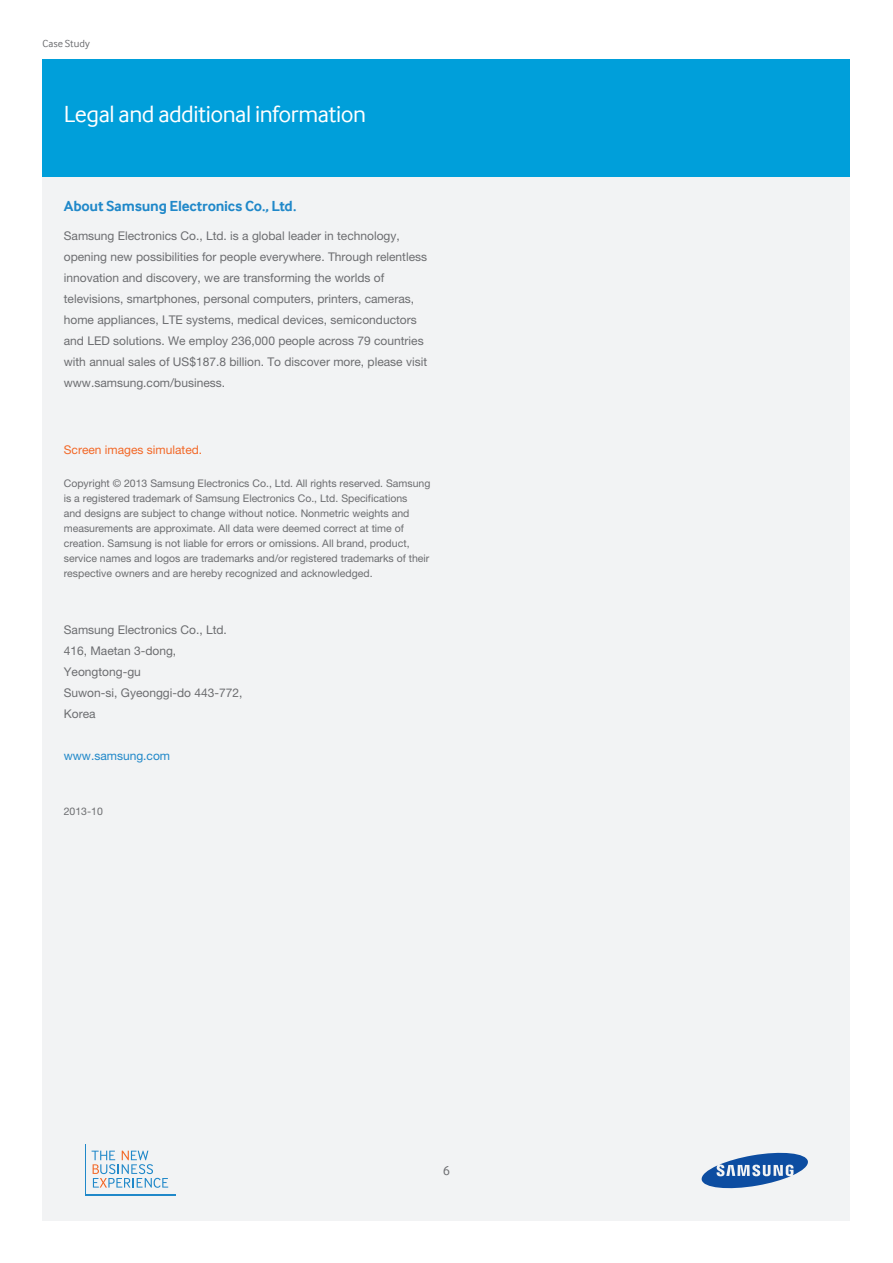
<style>
.page{position:relative;width:893px;height:1263px;background:#fff}
.page>*{position:absolute;margin:0;border:0;box-sizing:border-box;transform-origin:0 0}
.t1{font:24px "Samsung Inter Face";letter-spacing:-.02em;color:#fff}
.t2{font:700 15px "Samsung Inter Face";letter-spacing:-.015em;color:#2088c9}
.t3{font:13.5px "Samsung Inter Face";color:#6c6d70}
.t4{font:12px/21px "Helvetica Neue LT Pro";color:#6c6d70}
.t5{font:12px "Helvetica Neue LT Pro";color:#f36827}
.t6{font:12px "Helvetica Neue LT Pro";color:#2088c9}
.t7{font:10.5px/15px "Helvetica Neue LT Pro";color:#6c6d70}
.t8{font:10.5px "Samsung Inter Face";letter-spacing:.005em;color:#6c6d70}
</style>
<div class="page">
<div style="left:43px;top:60px;width:807px;height:117px;background:#009fda"></div>
<div style="left:43px;top:177px;width:807px;height:1043px;background:#f2f3f4"></div>
<svg style="left:92px;top:1151px;width:76px;height:37px"></svg>
<hr style="left:85px;top:1144px;width:1px;height:52px;background:#2088c9">
<hr style="left:85px;top:1194px;width:91px;height:2px;background:#2088c9">
<svg style="left:701px;top:1152px;width:107px;height:37px"></svg>
<p class="t8" style="left:43px;top:38px;width:49px">Case Study</p>
<h1 class="t1" style="left:64px;top:100px;width:304px">Legal and additional information</h1>
<p class="t2" style="left:64px;top:197px;width:234px">About Samsung Electronics Co., Ltd.</p>
<p class="t4" style="left:64px;top:225px;width:365px">Samsung Electronics Co., Ltd. is a global leader in technology, opening new possibilities for people everywhere. Through relentless innovation and discovery, we are transforming the worlds of televisions, smartphones, personal computers, printers, cameras, home appliances, LTE systems, medical devices, semiconductors and LED solutions. We employ 236,000 people across 79 countries with annual sales of US$187.8 billion. To discover more, please visit www.samsung.com/business.</p>
<p class="t5" style="left:64px;top:443px;width:140px">Screen images simulated.</p>
<p class="t7" style="left:64px;top:475px;width:368px">Copyright © 2013 Samsung Electronics Co., Ltd. All rights reserved. Samsung is a registered trademark of Samsung Electronics Co., Ltd. Specifications<br>and designs are subject to change without notice. Nonmetric weights and measurements are approximate. All data were deemed correct at time of creation. Samsung is not liable for errors or omissions. All brand, product, service names and logos are trademarks and/or registered trademarks of their respective owners and are hereby recognized and acknowledged.</p>
<p class="t4" style="left:64px;top:619px;width:180px">Samsung Electronics Co., Ltd.<br>416, Maetan 3-dong,<br>Yeongtong-gu<br>Suwon-si, Gyeonggi-do 443-772,<br>Korea</p>
<p class="t6" style="left:64px;top:749px;width:108px">www.samsung.com</p>
<p class="t7" style="left:64px;top:803px;width:41px">2013-10</p>
<p class="t3" style="left:443px;top:1162px;width:9px">6</p>
</div>
